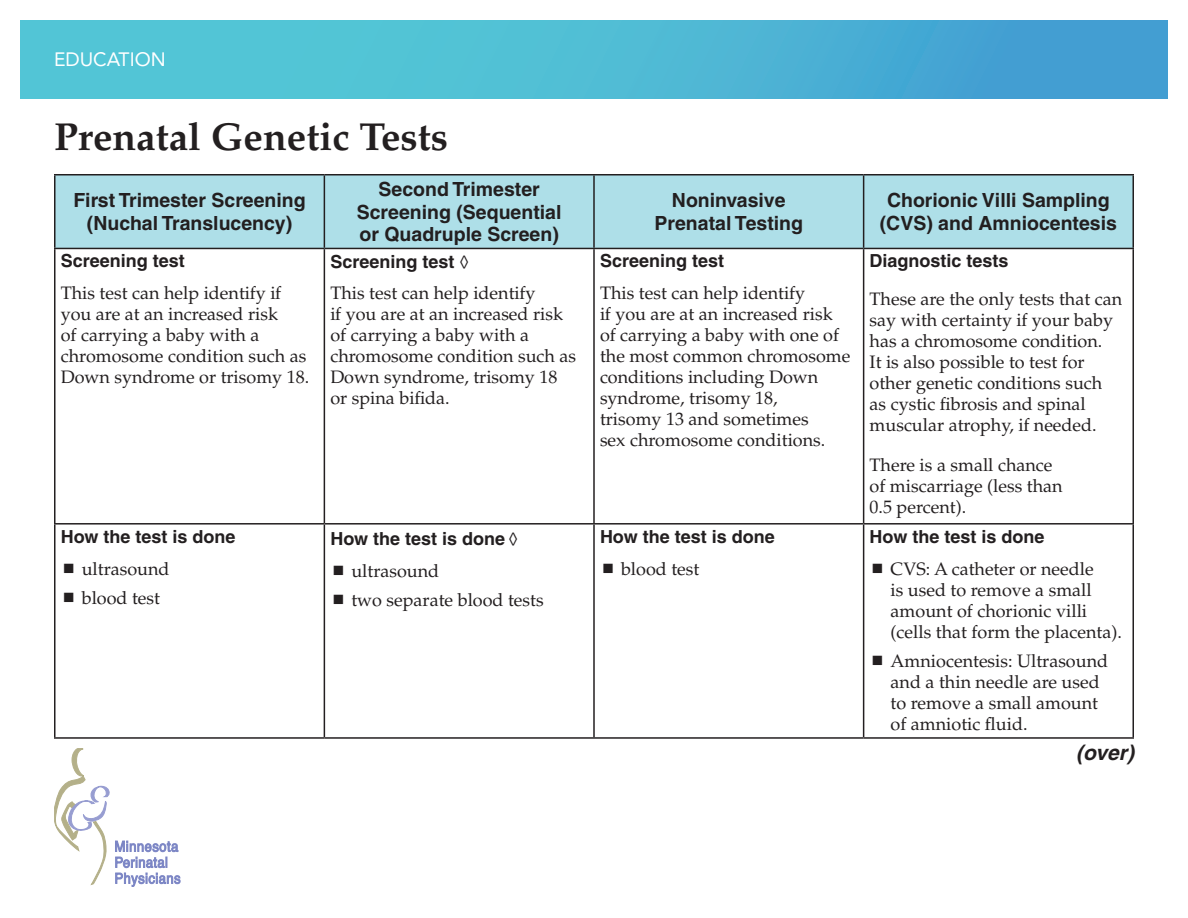
<style>
.page{position:relative;width:1188px;height:918px;background:#fff}
.page>*{position:absolute;margin:0;border:0;box-sizing:border-box;transform-origin:0 0}
.t1{font:700 39px "Palatino LT Pro";color:#231f20}
.t2{font:italic 700 21px "Helvetica LT Pro";color:#231f20}
.Headline{font:700 19.5px/22.5px "Helvetica LT Pro";color:#231f20;text-align:center}
.Kicker{font:19.2px "Avenir LT Std";color:#fff}
.Body_copy{font:18px/21px "Palatino LT Pro";color:#231f20}
.Body_copy_after_bull{font:18px/21px "Palatino LT Pro";color:#231f20}
.Headline__sub{font:700 18px "Helvetica LT Pro";color:#231f20}
.s1{font-family:"Palatino LT Pro"}
</style>
<div class="page">
<div style="left:56px;top:175px;width:1076px;height:73px;background:#aedfe8"></div>
<hr style="left:54px;top:174px;width:270px;height:1px;background:#231f20">
<hr style="left:54px;top:175px;width:2px;height:73px;background:#231f20">
<hr style="left:324px;top:174px;width:270px;height:1px;background:#231f20">
<hr style="left:324px;top:175px;width:1px;height:73px;background:#231f20">
<hr style="left:594px;top:174px;width:270px;height:1px;background:#231f20">
<hr style="left:593px;top:175px;width:2px;height:73px;background:#231f20">
<hr style="left:864px;top:174px;width:270px;height:1px;background:#231f20">
<hr style="left:863px;top:175px;width:1px;height:73px;background:#231f20">
<hr style="left:1132px;top:175px;width:2px;height:73px;background:#231f20">
<hr style="left:54px;top:248px;width:270px;height:1px;background:#231f20">
<hr style="left:54px;top:249px;width:2px;height:274px;background:#231f20">
<hr style="left:324px;top:248px;width:270px;height:1px;background:#231f20">
<hr style="left:324px;top:249px;width:1px;height:274px;background:#231f20">
<hr style="left:594px;top:248px;width:270px;height:1px;background:#231f20">
<hr style="left:593px;top:249px;width:2px;height:274px;background:#231f20">
<hr style="left:864px;top:248px;width:270px;height:1px;background:#231f20">
<hr style="left:863px;top:249px;width:1px;height:274px;background:#231f20">
<hr style="left:1132px;top:249px;width:2px;height:274px;background:#231f20">
<hr style="left:54px;top:523px;width:270px;height:2px;background:#231f20">
<hr style="left:54px;top:525px;width:2px;height:212px;background:#231f20">
<hr style="left:324px;top:523px;width:270px;height:2px;background:#231f20">
<hr style="left:324px;top:525px;width:1px;height:212px;background:#231f20">
<hr style="left:594px;top:523px;width:270px;height:2px;background:#231f20">
<hr style="left:593px;top:525px;width:2px;height:212px;background:#231f20">
<hr style="left:864px;top:523px;width:270px;height:2px;background:#231f20">
<hr style="left:863px;top:525px;width:1px;height:212px;background:#231f20">
<hr style="left:1132px;top:525px;width:2px;height:212px;background:#231f20">
<hr style="left:54px;top:737px;width:270px;height:2px;background:#231f20">
<hr style="left:324px;top:737px;width:270px;height:2px;background:#231f20">
<hr style="left:594px;top:737px;width:270px;height:2px;background:#231f20">
<hr style="left:864px;top:737px;width:270px;height:2px;background:#231f20">
<div style="left:20px;top:20px;width:1148px;height:78px;background:linear-gradient(to right,#57cfd7,#449fd2)"></div>
<svg style="left:54px;top:748px;width:126px;height:139px"></svg>
<p class="Kicker" style="left:54px;top:49px;width:113px">EDUCATION</p>
<p class="t1" style="left:54px;top:112px;width:396px">Prenatal Genetic Tests</p>
<p class="Headline" style="left:73px;top:189px;width:234px">First Trimester Screening (Nuchal Translucency)</p>
<p class="Headline" style="left:357px;top:178px;width:206px">Second Trimester<br>Screening (Sequential or Quadruple Screen)</p>
<p class="Headline" style="left:655px;top:189px;width:150px">Noninvasive<br>Prenatal Testing</p>
<p class="Headline" style="left:880px;top:189px;width:239px">Chorionic Villi Sampling (CVS) and Amniocentesis</p>
<p class="Headline__sub" style="left:61px;top:250px;width:126px">Screening test</p>
<p class="Body_copy" style="left:61px;top:283px;width:250px">This test can help identify if you are at an increased risk<br>of carrying a baby with a chromosome condition such as<br>Down syndrome or trisomy 18.</p>
<p class="Headline__sub" style="left:600px;top:250px;width:126px">Screening test</p>
<p class="Body_copy" style="left:600px;top:283px;width:252px">This test can help identify<br>if you are at an increased risk of carrying a baby with one of the most common chromosome conditions including Down syndrome, trisomy 18,<br>trisomy 13 and sometimes<br>sex chromosome conditions.</p>
<p class="Headline__sub" style="left:330px;top:250px;width:140px">Screening test <span class="s1">◊</span></p>
<p class="Body_copy" style="left:330px;top:283px;width:247px">This test can help identify<br>if you are at an increased risk of carrying a baby with a chromosome condition such as<br>Down syndrome, trisomy 18 or spina bifida.</p>
<p class="Headline__sub" style="left:870px;top:250px;width:140px">Diagnostic tests</p>
<p class="Body_copy_after_bull" style="left:870px;top:288px;width:254px">These are the only tests that can say with certainty if your baby has a chromosome condition.<br>It is also possible to test for other genetic conditions such as cystic fibrosis and spinal muscular atrophy, if needed.</p>
<p class="Body_copy" style="left:870px;top:455px;width:195px">There is a small chance of miscarriage (less than<br>0.5 percent).</p>
<p class="Headline__sub" style="left:61px;top:525px;width:176px">How the test is done</p>
<p class="Body_copy" style="left:82px;top:558px;width:89px">ultrasound</p>
<p class="Body_copy" style="left:82px;top:588px;width:80px">blood test</p>
<p class="Headline__sub" style="left:330px;top:528px;width:189px">How the test is done <span class="s1">◊</span></p>
<p class="Body_copy" style="left:351px;top:560px;width:89px">ultrasound</p>
<p class="Body_copy" style="left:351px;top:590px;width:194px">two separate blood tests</p>
<p class="Headline__sub" style="left:600px;top:525px;width:176px">How the test is done</p>
<p class="Body_copy" style="left:621px;top:558px;width:80px">blood test</p>
<p class="Headline__sub" style="left:870px;top:525px;width:176px">How the test is done</p>
<p class="Body_copy" style="left:891px;top:558px;width:233px">CVS: A catheter or needle<br>is used to remove a small amount of chorionic villi (cells that form the placenta).</p>
<p class="Body_copy" style="left:891px;top:651px;width:219px">Amniocentesis: Ultrasound and a thin needle are used to remove a small amount of amniotic fluid.</p>
<p class="t2" style="left:1076px;top:740px;width:59px">(over)</p>
</div>
